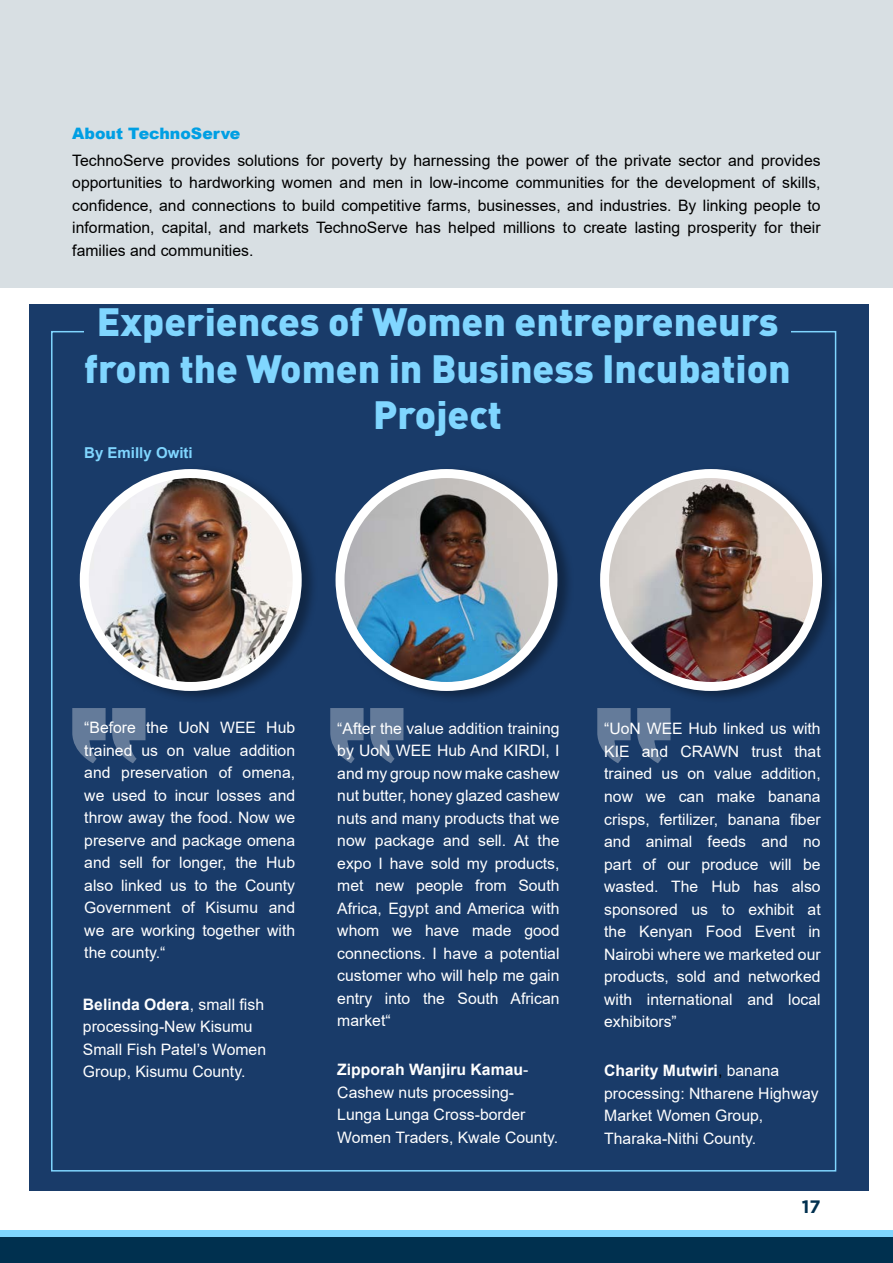
<style>
.page{position:relative;width:893px;height:1263px;background:#fff}
.page>*{position:absolute;margin:0;border:0;box-sizing:border-box;transform-origin:0 0}
.t1{font:900 39px/46.5px "DIN";color:#80d6ff;text-align:center}
.t2{font:700 18px "Gotham";color:#00304f}
.t3{font:15.75px/22.5px "Arial";color:#fff}
.t4{font:15.75px/22.5px "Arial";color:#000;text-align:justify}
.t5{font:900 15.75px "Arial";color:#009fe3}
.t6{font:700 15px "Arial";color:#80d6ff}
.s1{font-weight:700}
.s2{color:#000}
</style>
<div class="page">
<div style="left:0;top:1230px;width:893px;height:16px;background:#80d6ff"></div>
<div style="left:0;top:1237px;width:893px;height:26px;background:#00304f"></div>
<div style="left:29px;top:304px;width:839px;height:887px;background:#193b69"></div>
<div style="left:0;top:0;width:893px;height:287px;background:#d8dfe3"></div>
<svg style="left:72px;top:708px;width:34px;height:55px"></svg>
<svg style="left:112px;top:708px;width:34px;height:55px"></svg>
<svg style="left:330px;top:708px;width:34px;height:55px"></svg>
<svg style="left:370px;top:708px;width:33px;height:55px"></svg>
<svg style="left:597px;top:708px;width:34px;height:55px"></svg>
<svg style="left:637px;top:708px;width:33px;height:55px"></svg>
<div style="left:80px;top:465px;width:239px;height:239px;background:#000;opacity:.34"></div>
<img style="left:84px;top:473px;width:213px;height:213px;border-radius:106px">
<div style="left:80px;top:469px;width:222px;height:222px;border:9px solid #fff;border-radius:50%"></div>
<div style="left:335px;top:465px;width:240px;height:239px;background:#000;opacity:.34"></div>
<img style="left:340px;top:473px;width:213px;height:213px;border-radius:106px">
<div style="left:336px;top:469px;width:221px;height:222px;border:9px solid #fff;border-radius:50%"></div>
<div style="left:600px;top:465px;width:239px;height:239px;background:#000;opacity:.34"></div>
<img style="left:605px;top:474px;width:212px;height:212px">
<div style="left:600px;top:469px;width:222px;height:222px;border:9px solid #fff;border-radius:50%"></div>
<p class="t5" style="left:72px;top:122px;width:170px">About TechnoServe</p>
<p class="t4" style="left:72px;top:149px;width:750px">TechnoServe provides solutions for poverty by harnessing the power of the private sector and provides opportunities to hardworking women and men in low-income communities for the development of skills, confidence, and connections to build competitive farms, businesses, and industries. By linking people to information, capital, and markets TechnoServe has helped millions to create lasting prosperity for their families and communities.</p>
<h1 class="t1" style="left:84px;top:297px;width:708px">Experiences of Women entrepreneurs from the Women in Business Incubation<br>Project</h1>
<p class="t6" style="left:84px;top:442px;width:110px">By Emilly Owiti</p>
<p class="t3" style="left:84px;top:716px;width:212px;text-align:justify">“Before the UoN WEE Hub trained us on value addition and preservation of omena, we used to incur losses and throw away the food. Now we preserve and package omena and sell for longer, the Hub also linked us to the County Government of Kisumu and we are working together with the county.“</p>
<p class="t3" style="left:604px;top:717px;width:218px;text-align:justify">“UoN WEE Hub linked us with KIE and CRAWN trust that trained us on value addition, now we can make banana crisps, fertilizer, banana fiber and animal feeds and no part of our produce will be wasted. The Hub has also sponsored us to exhibit at the Kenyan Food Event in Nairobi where we marketed our products, sold and networked with international and local exhibitors”</p>
<p class="t3" style="left:604px;top:1059px;width:216px"><span class="s1">Charity Mutwiri</span><span class="s2">,</span> banana processing: Ntharene Highway<br>Market Women Group,<br>Tharaka-Nithi County.</p>
<p class="t3" style="left:337px;top:717px;width:224px;text-align:justify">“After the value addition training by UoN WEE Hub And KIRDI, I and my group now make cashew nut butter, honey glazed cashew nuts and many products that we now package and sell. At the expo I have sold my products, met new people from South Africa, Egypt and America with whom we have made good connections. I have a potential customer who will help me gain entry into the South African market“</p>
<p class="t3" style="left:337px;top:1058px;width:222px"><span class="s1">Zipporah Wanjiru Kamau</span>-<br>Cashew nuts processing-<br>Lunga Lunga Cross-border<br>Women Traders, Kwale County.</p>
<p class="t3" style="left:83px;top:993px;width:185px"><span class="s1">Belinda Odera</span>, small fish processing-New Kisumu<br>Small Fish Patel’s Women<br>Group, Kisumu County.</p>
<p class="t2" style="left:802px;top:1196px;width:20px">17</p>
</div>
